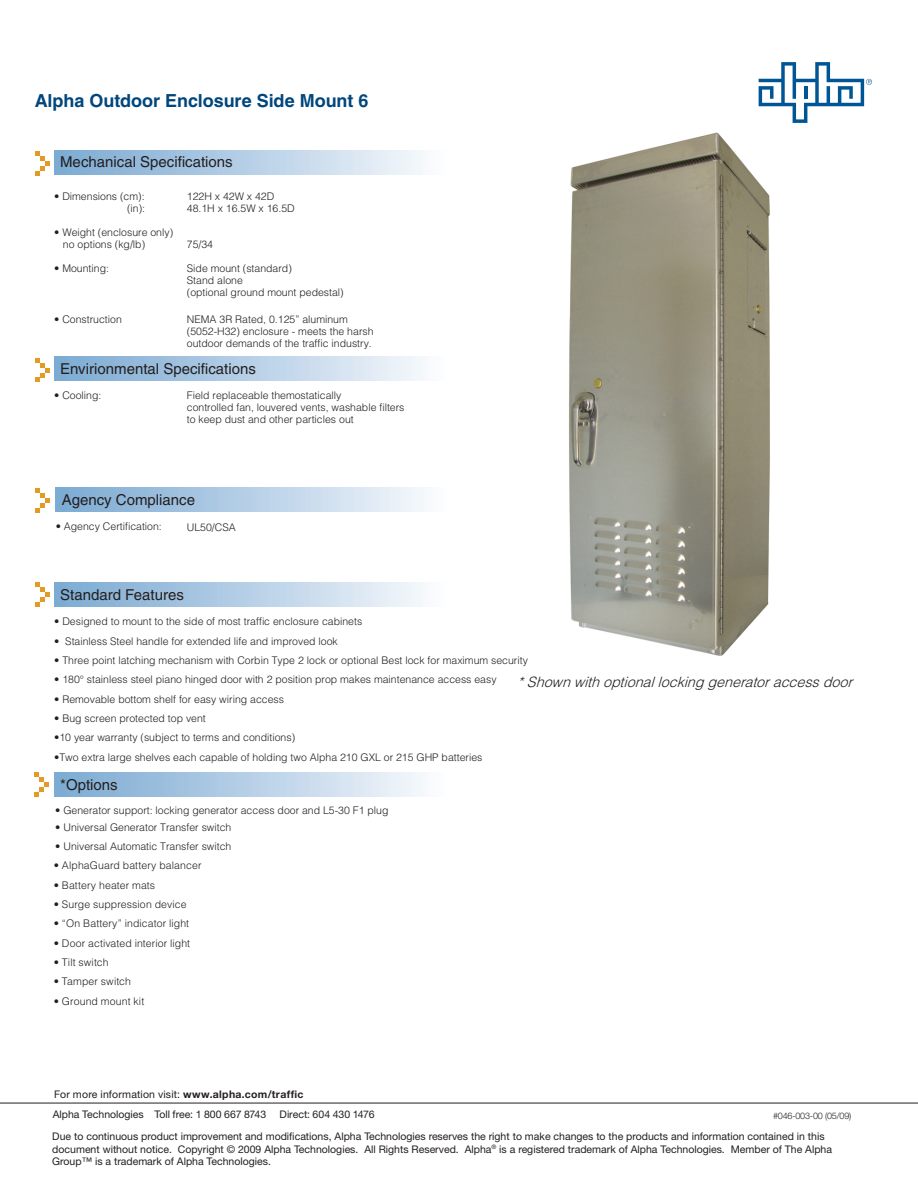
<style>
.page{position:relative;width:918px;height:1188px;background:#fff}
.page>*{position:absolute;margin:0;border:0;box-sizing:border-box;transform-origin:0 0}
.t1{font:700 18px "Helvetica";letter-spacing:-.005em;color:#00467c}
.t2{font:15px "Helvetica";color:#231f20}
.t3{font:italic 300 14.25px "Helvetica";color:#231f20}
.t4{font:300 10.5px/12px "Helvetica";color:#231f20}
.t5{font:10.5px "Helvetica Neue LT Std";color:#231f20}
.t6{font:300 9px "Helvetica Neue LT Std";letter-spacing:-.02em;color:#231f20}
.s1{font-weight:700}
</style>
<div class="page">
<hr style="left:0;top:1103px;width:918px;height:1px;background:#231f20">
<div style="left:54px;top:150px;width:392px;height:24px;background:linear-gradient(to right,#79a8d1,#f9fafd)"></div>
<div style="left:54px;top:773px;width:392px;height:24px;background:linear-gradient(to right,#79a8d1,#f9fafd)"></div>
<svg style="left:759px;top:62px;width:113px;height:61px"></svg>
<div style="left:54px;top:583px;width:392px;height:24px;background:linear-gradient(to right,#79a8d1,#f9fafd)"></div>
<div style="left:54px;top:356px;width:392px;height:25px;background:linear-gradient(to right,#79a8d1,#f9fafd)"></div>
<div style="left:56px;top:488px;width:391px;height:24px;background:linear-gradient(to right,#79a8d1,#f9fbfd)"></div>
<img style="left:569px;top:122px;width:221px;height:534px">
<svg style="left:35px;top:152px;width:15px;height:24px"></svg>
<svg style="left:35px;top:358px;width:15px;height:24px"></svg>
<svg style="left:35px;top:488px;width:15px;height:25px"></svg>
<svg style="left:35px;top:582px;width:15px;height:25px"></svg>
<svg style="left:34px;top:772px;width:15px;height:25px"></svg>
<p class="t1" style="left:35px;top:89px;width:335px">Alpha Outdoor Enclosure Side Mount 6</p>
<p class="t2" style="left:60px;top:153px;width:174px">Mechanical Specifications</p>
<p class="t4" style="left:187px;top:190px;width:89px">122H x 42W x 42D</p>
<p class="t4" style="left:187px;top:202px;width:109px">48.1H x 16.5W x 16.5D</p>
<p class="t4" style="left:187px;top:238px;width:28px">75/34</p>
<p class="t4" style="left:187px;top:262px;width:107px">Side mount (standard)</p>
<p class="t4" style="left:187px;top:274px;width:58px">Stand alone</p>
<p class="t4" style="left:187px;top:286px;width:158px">(optional ground mount pedestal)</p>
<p class="t4" style="left:54px;top:190px;width:92px">• Dimensions (cm):</p>
<p class="t4" style="left:127px;top:202px;width:20px">(in):</p>
<p class="t4" style="left:63px;top:226px;width:112px;text-indent:-9px">• Weight (enclosure only) no options (kg/lb)</p>
<p class="t4" style="left:54px;top:262px;width:56px">• Mounting:</p>
<p class="t4" style="left:54px;top:313px;width:69px">• Construction</p>
<p class="t4" style="left:187px;top:314px;width:163px">NEMA 3R Rated, 0.125” aluminum</p>
<p class="t4" style="left:187px;top:326px;width:188px">(5052-H32) enclosure - meets the harsh outdoor demands of the traffic industry.</p>
<p class="t2" style="left:60px;top:360px;width:197px">Envirionmental Specifications</p>
<p class="t4" style="left:54px;top:389px;width:49px">• Cooling:</p>
<p class="t4" style="left:187px;top:389px;width:219px">Field replaceable themostatically<br>controlled fan, louvered vents, washable filters to keep dust and other particles out</p>
<p class="t2" style="left:62px;top:491px;width:135px">Agency Compliance</p>
<p class="t4" style="left:56px;top:521px;width:108px">• Agency Certification:</p>
<p class="t4" style="left:187px;top:521px;width:51px">UL50/CSA</p>
<p class="t2" style="left:60px;top:586px;width:125px">Standard Features</p>
<p class="t4" style="left:54px;top:616px;width:310px">• Designed to mount to the side of most traffic enclosure cabinets</p>
<p class="t4" style="left:54px;top:635px;width:285px">• Stainless Steel handle for extended life and improved look</p>
<p class="t4" style="left:54px;top:654px;width:475px">• Three point latching mechanism with Corbin Type 2 lock or optional Best lock for maximum security</p>
<p class="t4" style="left:54px;top:674px;width:444px">• 180° stainless steel piano hinged door with 2 position prop makes maintenance access easy</p>
<p class="t4" style="left:54px;top:693px;width:231px">• Removable bottom shelf for easy wiring access</p>
<p class="t4" style="left:54px;top:712px;width:153px">• Bug screen protected top vent</p>
<p class="t4" style="left:54px;top:731px;width:242px">•10 year warranty (subject to terms and conditions)</p>
<p class="t4" style="left:54px;top:751px;width:430px">•Two extra large shelves each capable of holding two Alpha 210 GXL or 215 GHP batteries</p>
<p class="t3" style="left:517px;top:673px;width:341px">*Shownwithoptionallockinggeneratoraccessdoor</p>
<p class="t2" style="left:60px;top:776px;width:59px">*Options</p>
<p class="t4" style="left:55px;top:805px;width:335px">• Generator support: locking generator access door and L5-30 F1 plug</p>
<p class="t4" style="left:55px;top:821px;width:178px">• Universal Generator Transfer switch</p>
<p class="t4" style="left:55px;top:840px;width:178px">• Universal Automatic Transfer switch</p>
<p class="t4" style="left:54px;top:860px;width:149px">• AlphaGuard battery balancer</p>
<p class="t4" style="left:54px;top:879px;width:103px">• Battery heater mats</p>
<p class="t4" style="left:54px;top:898px;width:134px">• Surge suppression device</p>
<p class="t4" style="left:54px;top:917px;width:137px">• “On Battery” indicator light</p>
<p class="t4" style="left:54px;top:937px;width:138px">• Door activated interior light</p>
<p class="t4" style="left:54px;top:956px;width:56px">• Tilt switch</p>
<p class="t4" style="left:54px;top:975px;width:79px">• Tamper switch</p>
<p class="t4" style="left:54px;top:995px;width:92px">• Ground mount kit</p>
<p class="t5" style="left:54px;top:1088px;width:251px">For more information visit: <span class="s1">www.alpha.com/traffic</span></p>
<p class="t5" style="left:52px;top:1130px;width:774px">Due to continuous product improvement and modifications, Alpha Technologies reserves the right to make changes to the products and information contained in this</p>
<p class="t5" style="left:52px;top:1143px;width:781px">document without notice. Copyright © 2009 Alpha Technologies. All Rights Reserved. Alpha<sup>®</sup> is a registered trademark of Alpha Technologies. Member of The Alpha</p>
<p class="t5" style="left:52px;top:1155px;width:220px">Group™ is a trademark of Alpha Technologies.</p>
<p class="t5" style="left:53px;top:1108px;width:215px">Alpha Technologies Toll free: 1 800 667 8743</p>
<p class="t5" style="left:280px;top:1108px;width:96px">Direct: 604 430 1476</p>
<p class="t6" style="left:773px;top:1110px;width:80px">#046-003-00 (05/09)</p>
</div>
